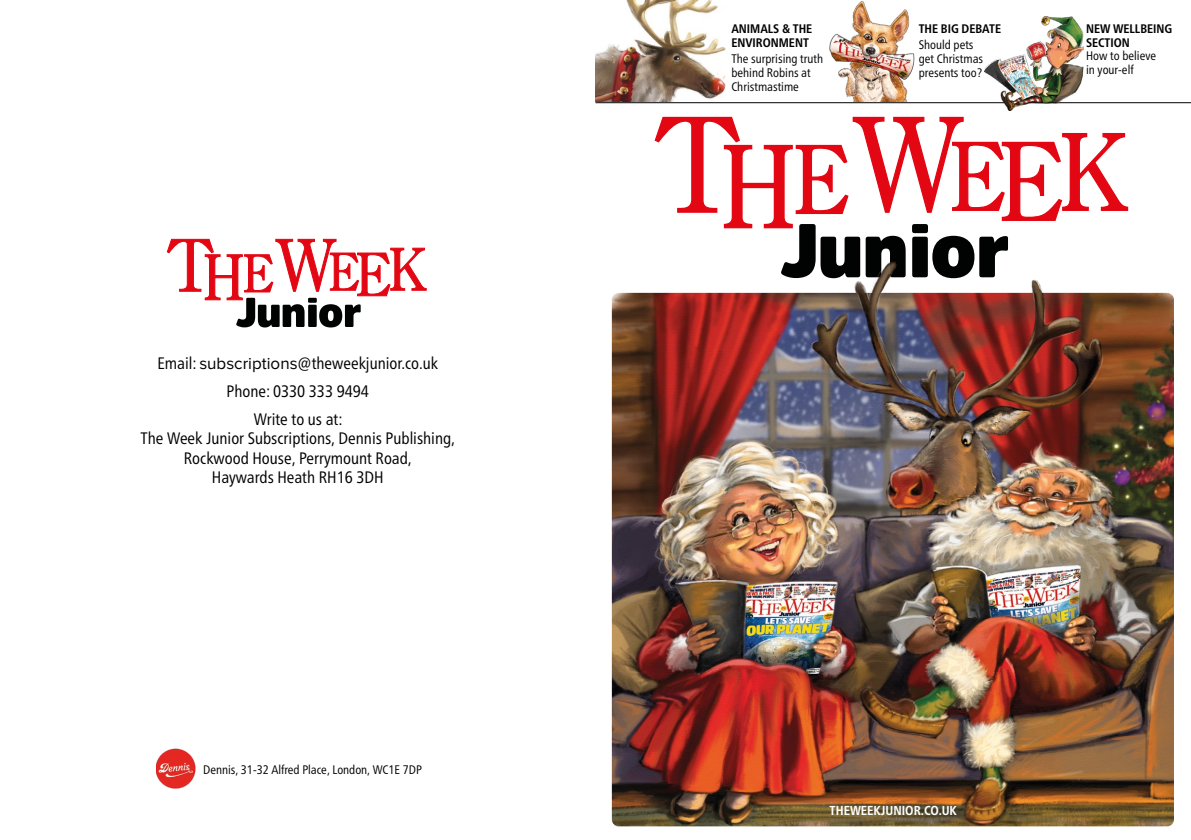
<style>
.page{position:relative;width:1191px;height:840px;background:#fff}
.page>*{position:absolute;margin:0;border:0;box-sizing:border-box;transform-origin:0 0}
.t1{font:condensed 16.6px/28px "Frutiger Neue LT Pro";color:#000;text-align:center}
.t2{font:700 condensed 13px "Frutiger Neue LT Pro";color:#fff}
.t3{font:condensed 12.4px/13.8px "Frutiger Neue LT Pro";color:#000}
.t4{font:700 condensed 12.4px/13.8px "Frutiger Neue LT Pro";color:#000}
.s1{font-family:"Proxima Nova";font-stretch:normal;font-size:17px}
</style>
<div class="page">
<img style="left:612px;top:293px;width:562px;height:532px">
<img style="left:595px;top:0;width:130px;height:102px">
<img style="left:829px;top:1px;width:86px;height:101px">
<hr style="left:595px;top:102px;width:596px;height:1px;background:#000">
<svg style="left:654px;top:116px;width:474px;height:116px"></svg>
<img style="left:157px;top:748px;width:38px;height:40px">
<svg style="left:166px;top:238px;width:261px;height:89px"></svg>
<img style="left:984px;top:16px;width:99px;height:95px">
<img style="left:749px;top:232px;width:417px;height:61px">
<p class="t1" style="left:157px;top:349px;width:282px">Email: <span class="s1">subscriptions</span>@theweekjunior.co.uk<br>Phone: 0330 333 9494<br>Write to us at:</p>
<p class="t1" style="left:140px;top:428px;width:316px;line-height:19.4px">The Week Junior Subscriptions, Dennis Publishing,<br>Rockwood House, Perrymount Road,<br>Haywards Heath RH16 3DH</p>
<p class="t3" style="left:203px;top:762px;width:220px">Dennis, 31-32 Alfred Place, London, WC1E 7DP</p>
<p class="t4" style="left:731px;top:21px;width:83px">ANIMALS &amp; THE<br>ENVIRONMENT</p>
<p class="t3" style="left:731px;top:52px;width:93px">The surprising truth behind Robins at<br>Christmastime</p>
<p class="t4" style="left:918px;top:21px;width:84px">THE BIG DEBATE</p>
<p class="t3" style="left:918px;top:38px;width:66px">Should pets get Christmas presents too?</p>
<p class="t4" style="left:1086px;top:21px;width:88px">NEW WELLBEING<br>SECTION</p>
<p class="t3" style="left:1086px;top:49px;width:72px">How to believe in your-elf</p>
<p class="t2" style="left:829px;top:802px;width:129px">THEWEEKJUNIOR.CO.UK</p>
</div>
